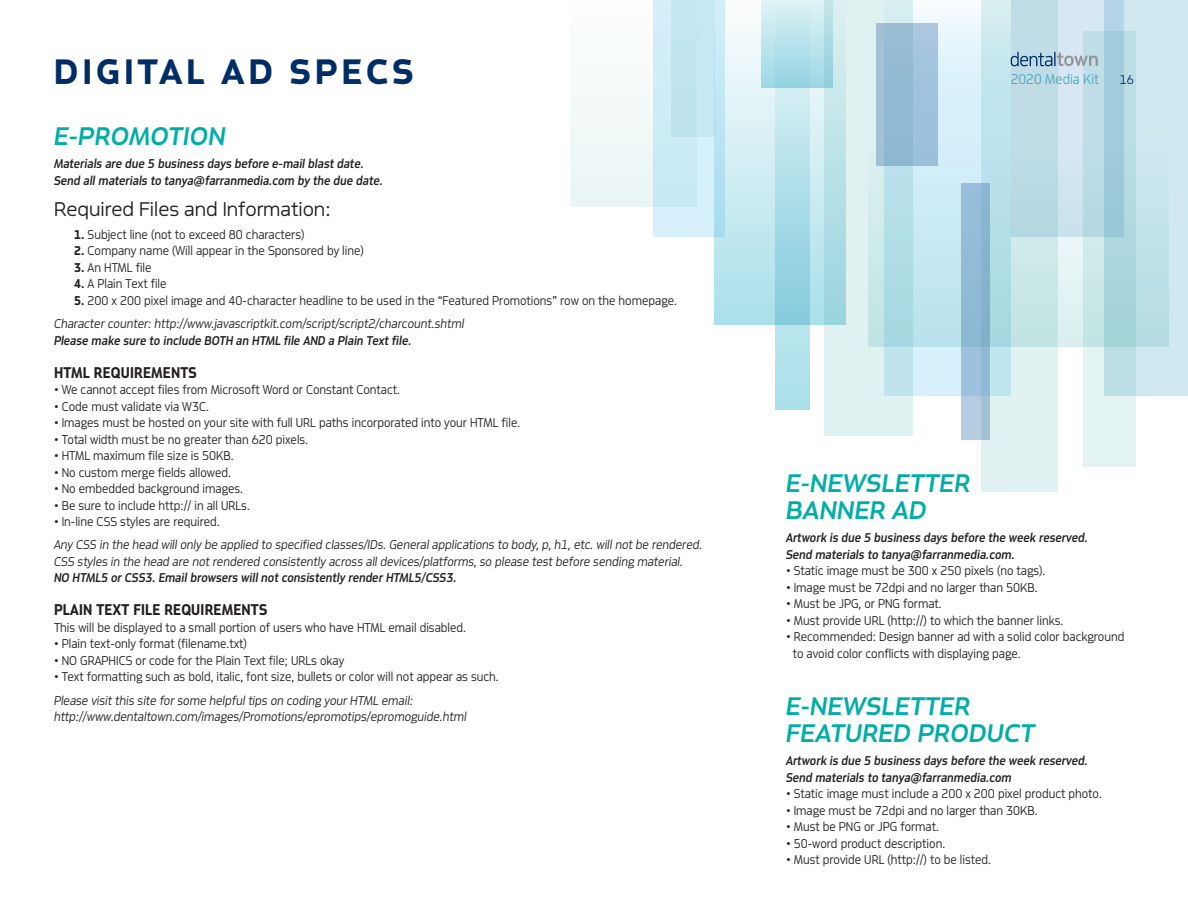
<style>
.page{position:relative;width:1188px;height:918px;background:#fff}
.page>*{position:absolute;margin:0;border:0;box-sizing:border-box;transform-origin:0 0}
.Topic_white{font:700 37.5px "Metroflex Wide";letter-spacing:.115em;color:#002d66}
.label_Secondary{font:italic 500 27px/27px "Metroflex Wide";letter-spacing:.015em;color:#00ada7}
.Hed_Sub{font:300 21px "Metroflex Wide";color:#231f20}
.Body_bold{font:700 16.5px "Metroflex Uni";letter-spacing:.015em;color:#231f20}
.t1{font:300 15px "Metroflex Uni";color:#4ca8c0}
.Body_Small{font:300 13.5px/16.5px "Metroflex Uni";color:#231f20}
.Body_Small-2{font:italic 300 13.5px "Metroflex Uni";color:#231f20}
.Body_Small-3{font:italic 500 13.5px/16.5px "Metroflex Uni";color:#231f20}
.Body_bold-2{font:300 13.5px "Metroflex Uni";color:#231f20}
.t2{font:300 13.5px "Metroflex Uni";color:#002d66}
.s1{font-weight:700}
</style>
<div class="page">
<div style="left:653px;top:0;width:72px;height:236px;background:#d7f1fc"></div>
<div style="left:1011px;top:0;width:112px;height:236px;background:#d7e8f4"></div>
<div style="left:824px;top:0;width:89px;height:436px;background:#e0f1f1"></div>
<svg style="left:868px;top:133px;width:215px;height:214px;fill:#d3e8ef"></svg>
<svg style="left:885px;top:0;width:97px;height:395px;background:#bfe0ed"></svg>
<svg style="left:715px;top:0;width:131px;height:325px;background:#c5e8ef"></svg>
<svg style="left:571px;top:94px;width:126px;height:113px;fill:#ecf7f7"></svg>
<svg style="left:1083px;top:32px;width:53px;height:435px;background:#cfe7eb"></svg>
<div style="left:671px;top:0;width:44px;height:137px;background:#c4e7f1"></div>
<svg style="left:1105px;top:0;width:83px;height:395px;background:#bfdfe8"></svg>
<svg style="left:775px;top:0;width:34px;height:410px;background:#afdee9"></svg>
<svg style="left:982px;top:0;width:76px;height:491px;background:#c8e5ea"></svg>
<svg style="left:961px;top:184px;width:29px;height:256px;background:#96bcd6"></svg>
<svg style="left:1011px;top:52px;width:87px;height:14px"></svg>
<p class="Topic_white" style="left:54px;top:50px;width:361px">DIGITAL AD SPECS</p>
<p class="label_Secondary" style="left:54px;top:122px;width:173px">E-PROMOTION</p>
<p class="Body_Small-3" style="left:54px;top:155px;width:331px">Materials are due 5 business days before e-mail blast date.<br>Send all materials to tanya@farranmedia.com by the due date.</p>
<p class="Hed_Sub" style="left:54px;top:196px;width:278px">Required Files and Information:</p>
<p class="Body_bold-2" style="left:74px;top:227px;width:232px"><span class="s1">1.</span> Subject line (not to exceed 80 characters)</p>
<p class="Body_Small" style="left:74px;top:242px;width:291px"><span class="s1">2.</span> Company name (Will appear in the Sponsored by line)</p>
<p class="Body_Small" style="left:74px;top:259px;width:79px"><span class="s1">3.</span> An HTML file</p>
<p class="Body_Small" style="left:74px;top:275px;width:94px"><span class="s1">4.</span> A Plain Text file</p>
<p class="Body_Small" style="left:74px;top:292px;width:604px"><span class="s1">5.</span> 200 x 200 pixel image and 40-character headline to be used in the “Featured Promotions” row on the homepage.</p>
<p class="Body_Small-2" style="left:54px;top:316px;width:412px">Character counter: http://www.javascriptkit.com/script/script2/charcount.shtml</p>
<p class="Body_Small-3" style="left:54px;top:332px;width:359px">Please make sure to include BOTH an HTML file AND a Plain Text file.</p>
<p class="Body_bold" style="left:54px;top:363px;width:144px">HTML REQUIREMENTS</p>
<p class="Body_Small" style="left:54px;top:381px;width:348px">• We cannot accept files from Microsoft Word or Constant Contact.</p>
<p class="Body_Small" style="left:54px;top:398px;width:156px">• Code must validate via W3C.</p>
<p class="Body_Small" style="left:54px;top:414px;width:468px">• Images must be hosted on your site with full URL paths incorporated into your HTML file.</p>
<p class="Body_Small" style="left:54px;top:431px;width:256px">• Total width must be no greater than 620 pixels.</p>
<p class="Body_Small" style="left:54px;top:447px;width:181px">• HTML maximum file size is 50KB.</p>
<p class="Body_Small" style="left:54px;top:464px;width:179px">• No custom merge fields allowed.</p>
<p class="Body_Small" style="left:54px;top:480px;width:191px">• No embedded background images.</p>
<p class="Body_Small" style="left:54px;top:497px;width:197px">• Be sure to include http:// in all URLs.</p>
<p class="Body_Small" style="left:54px;top:513px;width:167px">• In-line CSS styles are required.</p>
<p class="Body_Small-2" style="left:54px;top:537px;width:650px">Any CSS in the head will only be applied to specified classes/IDs. General applications to body, p, h1, etc. will not be rendered.</p>
<p class="Body_Small-2" style="left:54px;top:554px;width:630px">CSS styles in the head are not rendered consistently across all devices/platforms, so please test before sending material.</p>
<p class="Body_Small-3" style="left:54px;top:569px;width:404px">NO HTML5 or CSS3. Email browsers will not consistently render HTML5/CSS3.</p>
<p class="Body_bold" style="left:54px;top:600px;width:215px">PLAIN TEXT FILE REQUIREMENTS</p>
<p class="Body_Small" style="left:54px;top:619px;width:414px">This will be displayed to a small portion of users who have HTML email disabled.</p>
<p class="Body_Small" style="left:54px;top:635px;width:194px">• Plain text-only format (filename.txt)</p>
<p class="Body_Small" style="left:54px;top:652px;width:292px">• NO GRAPHICS or code for the Plain Text file; URLs okay</p>
<p class="Body_Small" style="left:54px;top:668px;width:446px">• Text formatting such as bold, italic, font size, bullets or color will not appear as such.</p>
<p class="Body_Small-2" style="left:54px;top:692px;width:361px">Please visit this site for some helpful tips on coding your HTML email:</p>
<p class="Body_Small-2" style="left:54px;top:709px;width:414px">http://www.dentaltown.com/images/Promotions/epromotips/epromoguide.html</p>
<p class="t1" style="left:1011px;top:71px;width:90px">2020 Media Kit</p>
<p class="t2" style="left:1120px;top:72px;width:16px">16</p>
<p class="label_Secondary" style="left:786px;top:469px;width:186px">E-NEWSLETTER<br>BANNER AD</p>
<p class="Body_Small-3" style="left:786px;top:529px;width:303px">Artwork is due 5 business days before the week reserved.</p>
<p class="Body_Small-3" style="left:786px;top:546px;width:230px">Send materials to tanya@farranmedia.com.</p>
<p class="Body_Small" style="left:786px;top:562px;width:261px">• Static image must be 300 x 250 pixels (no tags).</p>
<p class="Body_Small" style="left:786px;top:579px;width:253px">• Image must be 72dpi and no larger than 50KB.</p>
<p class="Body_Small" style="left:786px;top:595px;width:157px">• Must be JPG, or PNG format.</p>
<p class="Body_Small" style="left:786px;top:612px;width:279px">• Must provide URL (http://) to which the banner links.</p>
<p class="Body_Small" style="left:793px;top:628px;width:333px;text-indent:-7px">• Recommended: Design banner ad with a solid color background to avoid color conflicts with displaying page.</p>
<p class="label_Secondary" style="left:786px;top:692px;width:250px">E-NEWSLETTER<br>FEATURED PRODUCT</p>
<p class="Body_Small-3" style="left:786px;top:752px;width:303px">Artwork is due 5 business days before the week reserved.</p>
<p class="Body_Small-3" style="left:786px;top:768px;width:227px">Send materials to tanya@farranmedia.com</p>
<p class="Body_Small" style="left:786px;top:785px;width:317px">• Static image must include a 200 x 200 pixel product photo.</p>
<p class="Body_Small" style="left:786px;top:801px;width:253px">• Image must be 72dpi and no larger than 30KB.</p>
<p class="Body_Small" style="left:786px;top:818px;width:154px">• Must be PNG or JPG format.</p>
<p class="Body_Small" style="left:786px;top:834px;width:161px">• 50-word product description.</p>
<p class="Body_Small" style="left:786px;top:851px;width:207px">• Must provide URL (http://) to be listed.</p>
</div>
